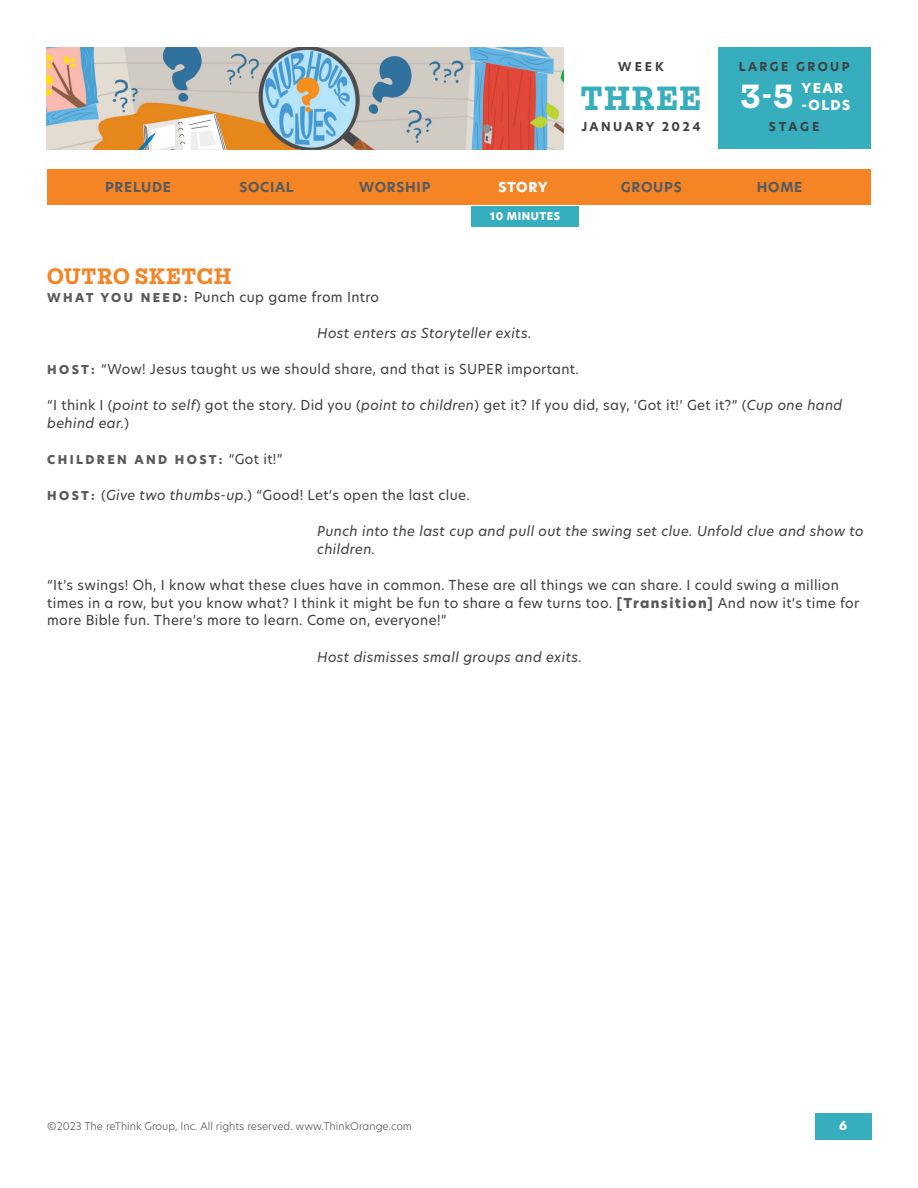
<style>
.page{position:relative;width:918px;height:1188px;background:#fff}
.page>*{position:absolute;margin:0;border:0;box-sizing:border-box;transform-origin:0 0}
.t1{font:700 36px "Mortise";letter-spacing:.025em;color:#36aebd}
.t2{font:700 36px "Mortise";color:#fff}
.t3{font:700 24px "Mortise";letter-spacing:.025em;color:#f58425}
.t4{font:13.5px/18px "New Hero";letter-spacing:.025em;color:#3e3e3f}
.t5{font:italic 13.5px/18px "New Hero";letter-spacing:.025em;color:#3e3e3f}
.t6{font:700 13.5px "New Hero";letter-spacing:.05em;color:#585a5c}
.t7{font:800 13.5px/16.2px "New Hero";letter-spacing:.1em;color:#fff}
.t8{font:700 12px "New Hero";letter-spacing:.2em;color:#3e3e3f}
.t9{font:800 12px "New Hero";letter-spacing:.2em;color:#585a5c}
.t10{font:800 12px "New Hero";color:#fff}
.t11{font:300 10.5px "New Hero";color:#585a5c}
.t12{font:800 10.5px "New Hero";letter-spacing:.05em;color:#fff}
.s1{font-weight:800;font-size:12px;color:#585a5c}
.s2{font-style:italic}
.s3{font-weight:400;font-size:13.5px;color:#3e3e3f}
.s4{font-weight:800;color:#585a5c}
</style>
<div class="page">
<img style="left:46px;top:47px;width:518px;height:102px">
<div style="left:717px;top:47px;width:154px;height:102px;background:#36aebd"></div>
<div style="left:471px;top:206px;width:108px;height:20px;background:#36aebd"></div>
<div style="left:47px;top:170px;width:824px;height:36px;background:#f58425"></div>
<div style="left:815px;top:1113px;width:57px;height:27px;background:#36aebd"></div>
<p class="t8" style="left:618px;top:59px;width:47px">WEEK</p>
<h1 class="t1" style="left:581px;top:79px;width:122px">THREE</h1>
<p class="t8" style="left:581px;top:119px;width:121px">JANUARY 2024</p>
<p class="t8" style="left:739px;top:59px;width:112px">LARGE GROUP</p>
<h1 class="t2" style="left:740px;top:77px;width:55px">3-5</h1>
<p class="t7" style="left:802px;top:80px;width:50px">YEAR -OLDS</p>
<p class="t8" style="left:769px;top:119px;width:52px">STAGE</p>
<p class="t6" style="left:105px;top:177px;width:68px">PRELUDE</p>
<p class="t6" style="left:239px;top:177px;width:56px">SOCIAL</p>
<p class="t6" style="left:359px;top:177px;width:73px">WORSHIP</p>
<p class="t7" style="left:498px;top:179px;width:51px">STORY</p>
<p class="t6" style="left:621px;top:177px;width:62px">GROUPS</p>
<p class="t6" style="left:757px;top:177px;width:47px">HOME</p>
<p class="t12" style="left:490px;top:209px;width:72px">10 MINUTES</p>
<h2 class="t3" style="left:47px;top:263px;width:186px">OUTRO SKETCH</h2>
<p class="t4" style="left:47px;top:287px;width:333px"><span class="s1">W H AT YO U N E E D :</span> Punch cup game from Intro</p>
<p class="t5" style="left:317px;top:323px;width:216px">Host enters as Storyteller exits.</p>
<p class="t4" style="left:47px;top:359px;width:533px"><span class="s1">H O S T:</span> “Wow! Jesus taught us we should share, and that is SUPER important.</p>
<p class="t4" style="left:47px;top:395px;width:797px">“I think I (<span class="s2">point to self</span>) got the story. Did you (<span class="s2">point to children</span>) get it? If you did, say, ‘Got it!’ Get it?” (<span class="s2">Cup one hand behind ear.</span>)</p>
<p class="t9" style="left:47px;top:451px;width:237px">CHILDREN AND HOST: <span class="s3">“Got it!”</span></p>
<p class="t4" style="left:47px;top:485px;width:424px"><span class="s1">H O S T:</span> (<span class="s2">Give two thumbs-up.</span>) “Good! Let’s open the last clue.</p>
<p class="t5" style="left:317px;top:521px;width:548px">Punch into the last cup and pull out the swing set clue. Unfold clue and show to children.</p>
<p class="t4" style="left:47px;top:575px;width:814px">“It’s swings! Oh, I know what these clues have in common. These are all things we can share. I could swing a million times in a row, but you know what? I think it might be fun to share a few turns too. <span class="s4">[Transition]</span> And now it’s time for more Bible fun. There’s more to learn. Come on, everyone!”</p>
<p class="t5" style="left:317px;top:647px;width:266px">Host dismisses small groups and exits.</p>
<p class="t11" style="left:47px;top:1118px;width:366px">©2023 The reThink Group, Inc. All rights reserved. www.ThinkOrange.com</p>
<p class="t10" style="left:839px;top:1117px;width:9px">6</p>
</div>
